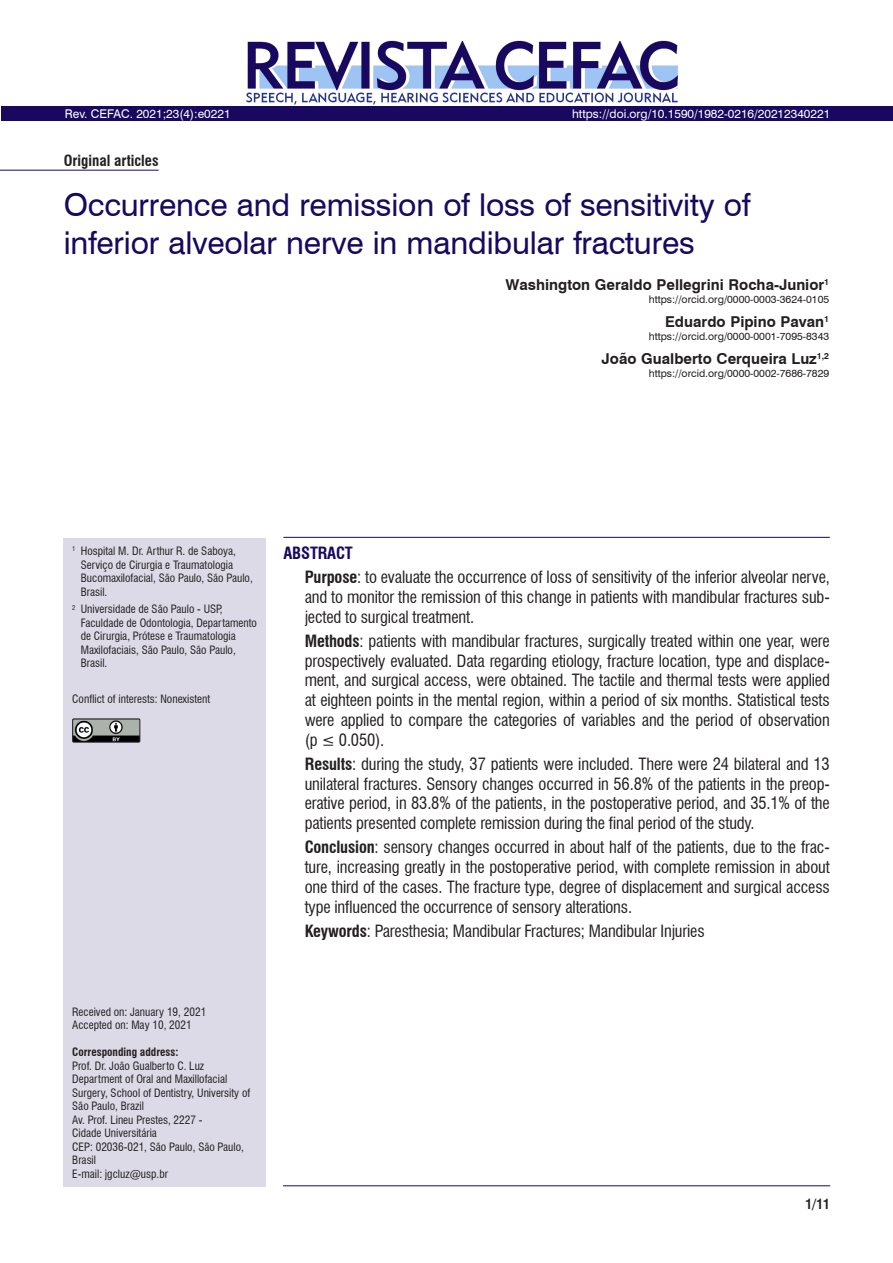
<style>
.page{position:relative;width:893px;height:1263px;background:#fff}
.page>*{position:absolute;margin:0;border:0;box-sizing:border-box;transform-origin:0 0}
.Titulo_só_inglês{font:31.5px/37.8px "Swiss 721 BT";letter-spacing:-.005em;color:#18085f}
.Resumo_só_ingles{font:condensed 16.5px/19.8px "Swiss 721 BT";letter-spacing:-.01em;color:#231f20;text-align:justify}
.Resumo_título_-_só{font:700 condensed 16.5px "Swiss 721 BT";letter-spacing:-.01em;color:#18085f}
.Autor{font:700 15px "Swiss 721 BT";color:#231f20}
.Tipo_de_artigo{font:700 condensed 15px "Swiss 721 BT";color:#231f20}
.Cabeço_autor_esquer{font:700 condensed 13.5px "Swiss 721 BT";color:#231f20}
.DOI_-_variável_1{font:12px "Swiss 721 BT";color:#fff}
.Legenda_bibliográfi{font:12px "Swiss 721 BT";color:#fff}
.Notas{font:condensed 11.25px/13.5px "Swiss 721 BT";color:#231f20}
.Endereço_correspond{font:condensed 11.25px/13.5px "Swiss 721 BT";color:#231f20}
.Endereço_correspond-2{font:700 condensed 11.25px "Swiss 721 BT";color:#231f20}
.ORCID{font:10.5px "Swiss 721 BT";color:#231f20}
.s1{font-weight:700}
</style>
<div class="page">
<div style="left:64px;top:538px;width:202px;height:648px;background:#dcdae7"></div>
<img style="left:74px;top:720px;width:64px;height:20px">
<div style="left:72px;top:718px;width:68px;height:24px;border:1px solid #231f20"></div>
<hr style="left:283px;top:537px;width:547px;height:1px;background:#18085f">
<hr style="left:283px;top:1185px;width:547px;height:1px;background:#18085f">
<hr style="left:0;top:170px;width:159px;height:1px;background:#18085f">
<img style="left:246px;top:40px;width:432px;height:65px">
<div style="left:1px;top:106px;width:892px;height:15px;background:#18085f"></div>
<p class="Legenda_bibliográfi" style="left:65px;top:107px;width:167px">Rev. CEFAC. 2021;23(4):e0221</p>
<p class="DOI_-_variável_1" style="left:572px;top:107px;width:260px">https://doi.org/10.1590/1982-0216/20212340221</p>
<p class="Tipo_de_artigo" style="left:64px;top:152px;width:96px">Original articles</p>
<p class="Titulo_só_inglês" style="left:64px;top:186px;width:688px">Occurrence and remission of loss of sensitivity of inferior alveolar nerve in mandibular fractures</p>
<p class="Autor" style="left:505px;top:275px;width:325px">Washington Geraldo Pellegrini Rocha-Junior<sup>1</sup></p>
<p class="ORCID" style="left:649px;top:293px;width:182px">https://orcid.org/0000-0003-3624-0105</p>
<p class="Autor" style="left:665px;top:312px;width:166px">Eduardo Pipino Pavan<sup>1</sup></p>
<p class="ORCID" style="left:649px;top:330px;width:182px">https://orcid.org/0000-0001-7095-8343</p>
<p class="Autor" style="left:602px;top:349px;width:229px">João Gualberto Cerqueira Luz<sup>1,2</sup></p>
<p class="ORCID" style="left:649px;top:367px;width:182px">https://orcid.org/0000-0002-7686-7829</p>
<p class="Notas" style="left:81px;top:544px;width:174px;text-indent:-9px"><sup>1</sup> Hospital M. Dr. Arthur R. de Saboya,<br>Serviço de Cirurgia e Traumatologia<br>Bucomaxilofacial, São Paulo, São Paulo,<br>Brasil.</p>
<p class="Notas" style="left:81px;top:602px;width:178px;text-indent:-9px"><sup>2</sup> Universidade de São Paulo - USP,<br>Faculdade de Odontologia, Departamento de Cirurgia, Prótese e Traumatologia<br>Maxilofaciais, São Paulo, São Paulo,<br>Brasil.</p>
<p class="Notas" style="left:72px;top:692px;width:139px">Conflict of interests: Nonexistent</p>
<p class="Endereço_correspond" style="left:72px;top:1005px;width:135px">Received on: January 19, 2021</p>
<p class="Endereço_correspond" style="left:72px;top:1018px;width:121px">Accepted on: May 10, 2021</p>
<p class="Endereço_correspond-2" style="left:72px;top:1045px;width:108px">Corresponding address:</p>
<p class="Endereço_correspond" style="left:72px;top:1059px;width:134px">Prof. Dr. João Gualberto C. Luz</p>
<p class="Endereço_correspond" style="left:72px;top:1072px;width:180px">Department of Oral and Maxillofacial<br>Surgery, School of Dentistry, University of<br>São Paulo, Brazil</p>
<p class="Endereço_correspond" style="left:72px;top:1113px;width:132px">Av. Prof. Lineu Prestes, 2227 -<br>Cidade Universitária</p>
<p class="Endereço_correspond" style="left:72px;top:1140px;width:173px">CEP: 02036-021, São Paulo, São Paulo,<br>Brasil</p>
<p class="Endereço_correspond" style="left:72px;top:1167px;width:97px">E-mail: jgcluz@usp.br</p>
<p class="Resumo_título_-_só" style="left:283px;top:543px;width:71px">ABSTRACT</p>
<p class="Resumo_só_ingles" style="left:305px;top:567px;width:527px"><span class="s1">Purpose</span>: to evaluate the occurrence of loss of sensitivity of the inferior alveolar nerve, and to monitor the remission of this change in patients with mandibular fractures sub&shy;jected to surgical treatment.</p>
<p class="Resumo_só_ingles" style="left:305px;top:631px;width:527px"><span class="s1">Methods</span>: patients with mandibular fractures, surgically treated within one year, were prospectively evaluated. Data regarding etiology, fracture location, type and displace&shy;ment, and surgical access, were obtained. The tactile and thermal tests were applied at eighteen points in the mental region, within a period of six months. Statistical tests were applied to compare the categories of variables and the period of observation (p ≤ 0.050).</p>
<p class="Resumo_só_ingles" style="left:305px;top:754px;width:527px"><span class="s1">Results</span>: during the study, 37 patients were included. There were 24 bilateral and 13 unilateral fractures. Sensory changes occurred in 56.8% of the patients in the preop&shy;erative period, in 83.8% of the patients, in the postoperative period, and 35.1% of the patients presented complete remission during the final period of the study.</p>
<p class="Resumo_só_ingles" style="left:305px;top:837px;width:527px"><span class="s1">Conclusion</span>: sensory changes occurred in about half of the patients, due to the frac&shy;ture, increasing greatly in the postoperative period, with complete remission in about one third of the cases. The fracture type, degree of displacement and surgical access type influenced the occurrence of sensory alterations.</p>
<p class="Resumo_só_ingles" style="left:305px;top:921px;width:401px"><span class="s1">Keywords</span>: Paresthesia; Mandibular Fractures; Mandibular Injuries</p>
<p class="Cabeço_autor_esquer" style="left:805px;top:1195px;width:26px">1/11</p>
</div>
